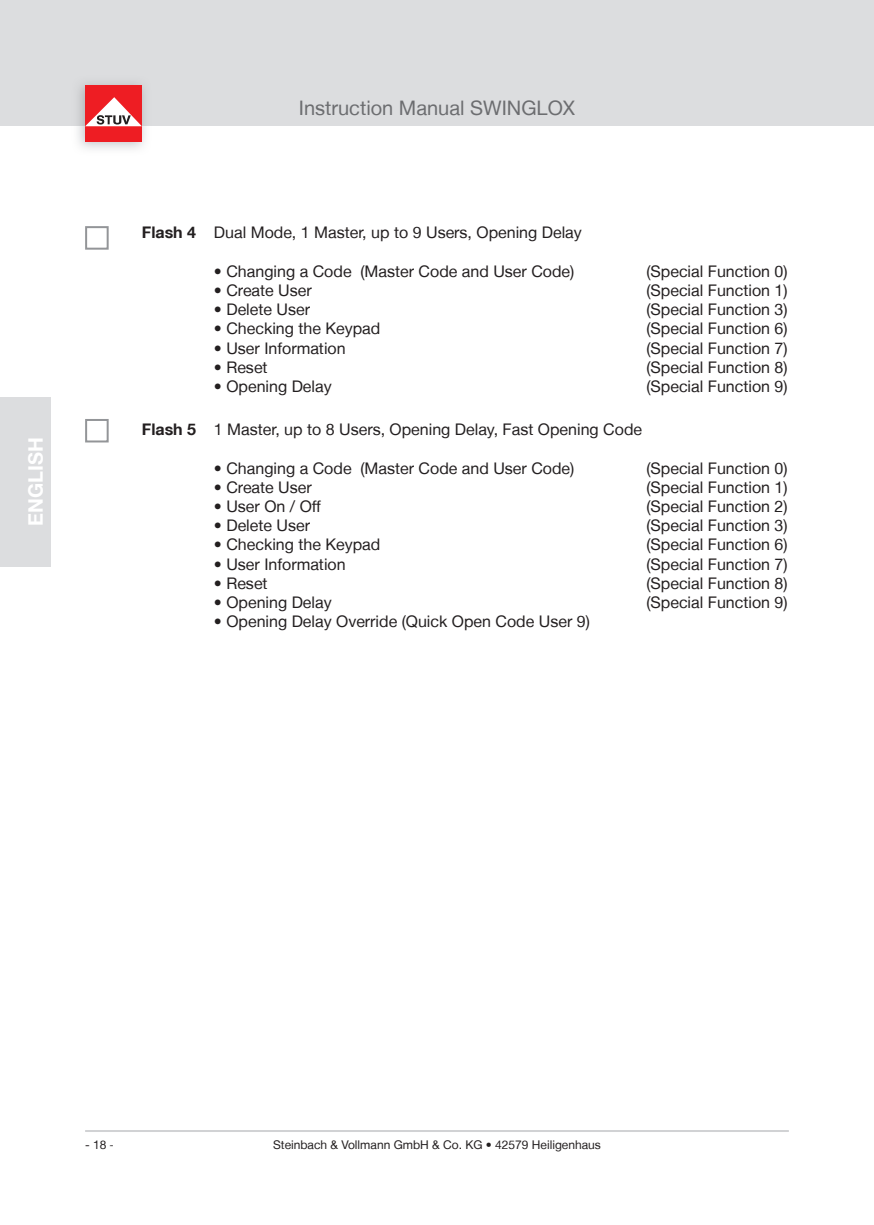
<style>
.page{position:relative;width:874px;height:1225px;background:#fff}
.page>*{position:absolute;margin:0;border:0;box-sizing:border-box;transform-origin:0 0}
.t1{font:20px "Helvetica Neue LT";color:#6c6d70}
.t2{font:700 20px "Helvetica Neue LT";color:#fff}
.t3{font:16px "Helvetica Neue LT";color:#231f20}
.t4{font:12px "Helvetica Neue LT";color:#231f20}
.s1{font-weight:700}
.s2{font-family:"Myriad Pro"}
</style>
<div class="page">
<div style="left:0;top:0;width:873px;height:126px;background:#dcdddf"></div>
<div style="left:85px;top:85px;width:57px;height:57px;background:#ee1d23"></div>
<svg style="left:85px;top:97px;width:57px;height:29px"></svg>
<hr style="left:85px;top:1130px;width:703px;height:2px;background:#d1d2d4">
<div style="left:0;top:397px;width:51px;height:169px;background:#dcdddf"></div>
<div style="left:85px;top:226px;width:24px;height:24px;border:2px solid #939598"></div>
<div style="left:85px;top:419px;width:24px;height:23px;border:2px solid #939598"></div>
<p class="t2" style="left:28px;top:526px;width:90px;rotate:-90deg">ENGLISH</p>
<p class="t1" style="left:299px;top:100px;width:277px">Instruction Manual SWINGLOX</p>
<p class="t3" style="left:142px;top:227px;width:441px"><span class="s1">Flash 4</span> Dual Mode, 1 Master, up to 9 Users, Opening Delay</p>
<p class="t3" style="left:214px;top:265px;width:362px">• Changing a Code (Master Code and User Code)</p>
<p class="t3" style="left:646px;top:265px;width:143px">(Special Function 0)</p>
<p class="t3" style="left:214px;top:284px;width:99px">• Create User</p>
<p class="t3" style="left:646px;top:284px;width:143px">(Special Function 1)</p>
<p class="t3" style="left:214px;top:304px;width:97px">• Delete User</p>
<p class="t3" style="left:646px;top:304px;width:143px">(Special Function 3)</p>
<p class="t3" style="left:214px;top:323px;width:168px">• Checking the Keypad</p>
<p class="t3" style="left:646px;top:323px;width:143px">(Special Function 6)</p>
<p class="t3" style="left:214px;top:342px;width:133px">• User Information</p>
<p class="t3" style="left:646px;top:342px;width:143px">(Special Function 7)</p>
<p class="t3" style="left:214px;top:361px;width:55px">• Reset</p>
<p class="t3" style="left:646px;top:361px;width:143px">(Special Function 8)</p>
<p class="t3" style="left:214px;top:380px;width:119px">• Opening Delay</p>
<p class="t3" style="left:646px;top:380px;width:143px">(Special Function 9)</p>
<p class="t3" style="left:142px;top:424px;width:501px"><span class="s1">Flash 5</span> 1 Master, up to 8 Users, Opening Delay, Fast Opening Code</p>
<p class="t3" style="left:214px;top:462px;width:362px">• Changing a Code (Master Code and User Code)</p>
<p class="t3" style="left:646px;top:462px;width:143px">(Special Function 0)</p>
<p class="t3" style="left:214px;top:481px;width:99px">• Create User</p>
<p class="t3" style="left:646px;top:481px;width:143px">(Special Function 1)</p>
<p class="t3" style="left:214px;top:500px;width:108px">• User On / Off</p>
<p class="t3" style="left:646px;top:500px;width:143px">(Special Function 2)</p>
<p class="t3" style="left:214px;top:520px;width:97px">• Delete User</p>
<p class="t3" style="left:646px;top:520px;width:143px">(Special Function 3)</p>
<p class="t3" style="left:214px;top:539px;width:168px">• Checking the Keypad</p>
<p class="t3" style="left:646px;top:539px;width:143px">(Special Function 6)</p>
<p class="t3" style="left:214px;top:558px;width:133px">• User Information</p>
<p class="t3" style="left:646px;top:558px;width:143px">(Special Function 7)</p>
<p class="t3" style="left:214px;top:577px;width:55px">• Reset</p>
<p class="t3" style="left:646px;top:577px;width:143px">(Special Function 8)</p>
<p class="t3" style="left:214px;top:596px;width:119px">• Opening Delay</p>
<p class="t3" style="left:646px;top:596px;width:143px">(Special Function 9)</p>
<p class="t3" style="left:214px;top:616px;width:377px">• Opening Delay Override (Quick Open Code User 9)</p>
<p class="t4" style="left:85px;top:1140px;width:30px">- 18 <span class="s2">-</span></p>
<p class="t4" style="left:273px;top:1140px;width:329px">Steinbach &amp; Vollmann GmbH &amp; Co. KG • 42579 Heiligenhaus</p>
</div>
